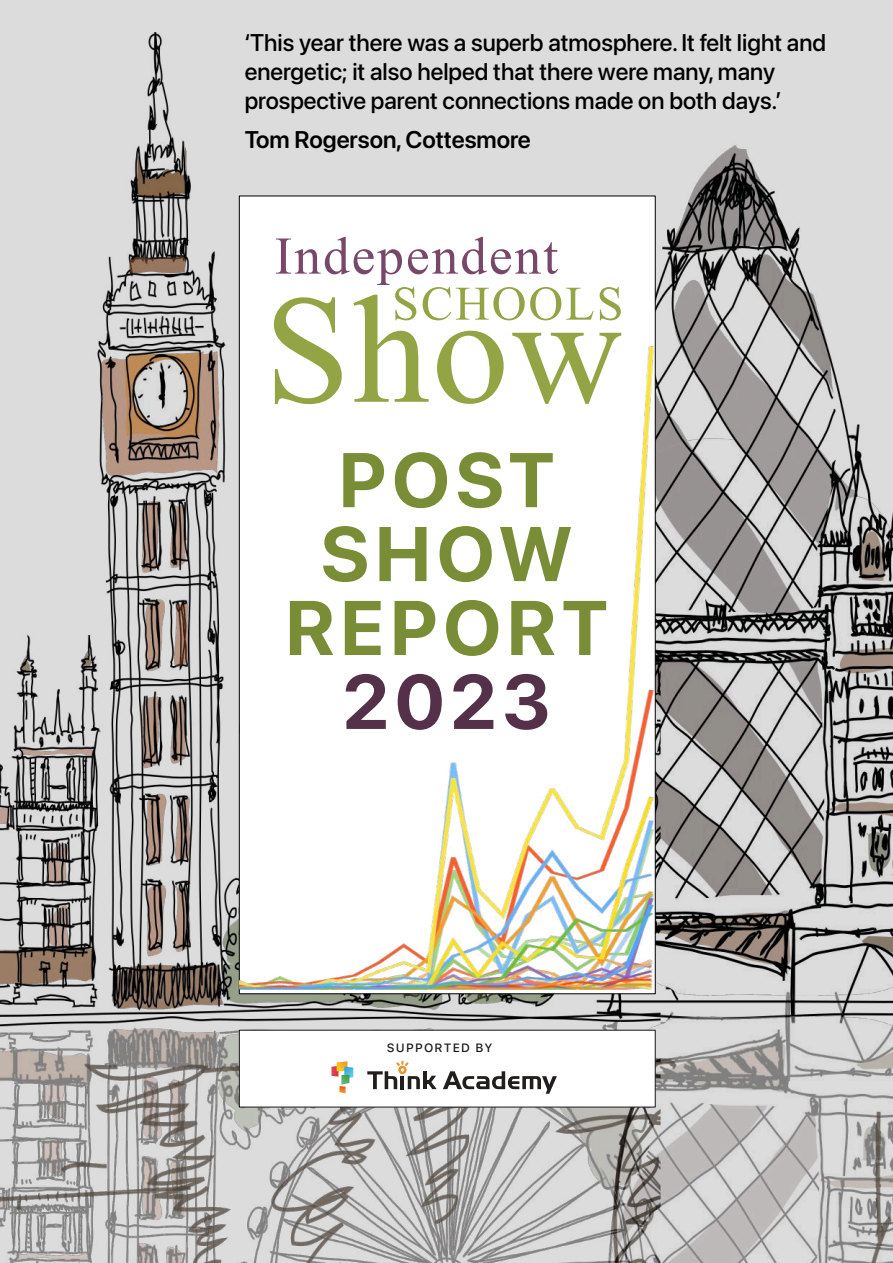
<style>
.page{position:relative;width:893px;height:1263px;background:#fff}
.page>*{position:absolute;margin:0;border:0;box-sizing:border-box;transform-origin:0 0}
.t1{font:700 76.8px "SF Pro Display";letter-spacing:.075em;color:#798d36}
.t2{font:700 76.8px "SF Pro Display";color:#553149}
.t3{font:500 24px "SF Pro Display";color:#000}
.t4{font:600 24px "SF Pro Display";color:#000}
.t5{font:500 12px "SF Pro Text";letter-spacing:.1em;color:#1b171b}
</style>
<div class="page">
<div style="left:0;top:0;width:893px;height:32px;background:#dcdcdc"></div>
<img style="left:0;top:32px;width:893px;height:1231px">
<div style="left:239px;top:196px;width:416px;height:798px;background:#fff;border:1px solid #000"></div>
<img style="left:240px;top:347px;width:414px;height:642px">
<svg style="left:274px;top:237px;width:347px;height:167px"></svg>
<div style="left:239px;top:1030px;width:417px;height:77px;background:#fff"></div>
<svg style="left:443px;top:1071px;width:114px;height:23px"></svg>
<hr style="left:423px;top:1071px;width:4px;height:18px;background:#231e1e">
<svg style="left:427px;top:1076px;width:10px;height:13px"></svg>
<svg style="left:367px;top:1061px;width:53px;height:28px"></svg>
<svg style="left:331px;top:1061px;width:22px;height:32px"></svg>
<p class="t3" style="left:245px;top:28px;width:583px">‘This year there was a superb atmosphere. It felt light and</p>
<p class="t3" style="left:245px;top:57px;width:532px">energetic; it also helped that there were many, many</p>
<p class="t3" style="left:245px;top:86px;width:538px">prospective parent connections made on both days.ʼ</p>
<p class="t4" style="left:245px;top:125px;width:288px">Tom Rogerson, Cottesmore</p>
<p class="t1" style="left:339px;top:434px;width:217px">POST</p>
<p class="t1" style="left:321px;top:508px;width:253px">SHOW</p>
<p class="t1" style="left:285px;top:582px;width:324px">REPORT</p>
<p class="t2" style="left:343px;top:656px;width:210px">2023</p>
<p class="t5" style="left:387px;top:1040px;width:107px">SUPPORTED BY</p>
</div>
